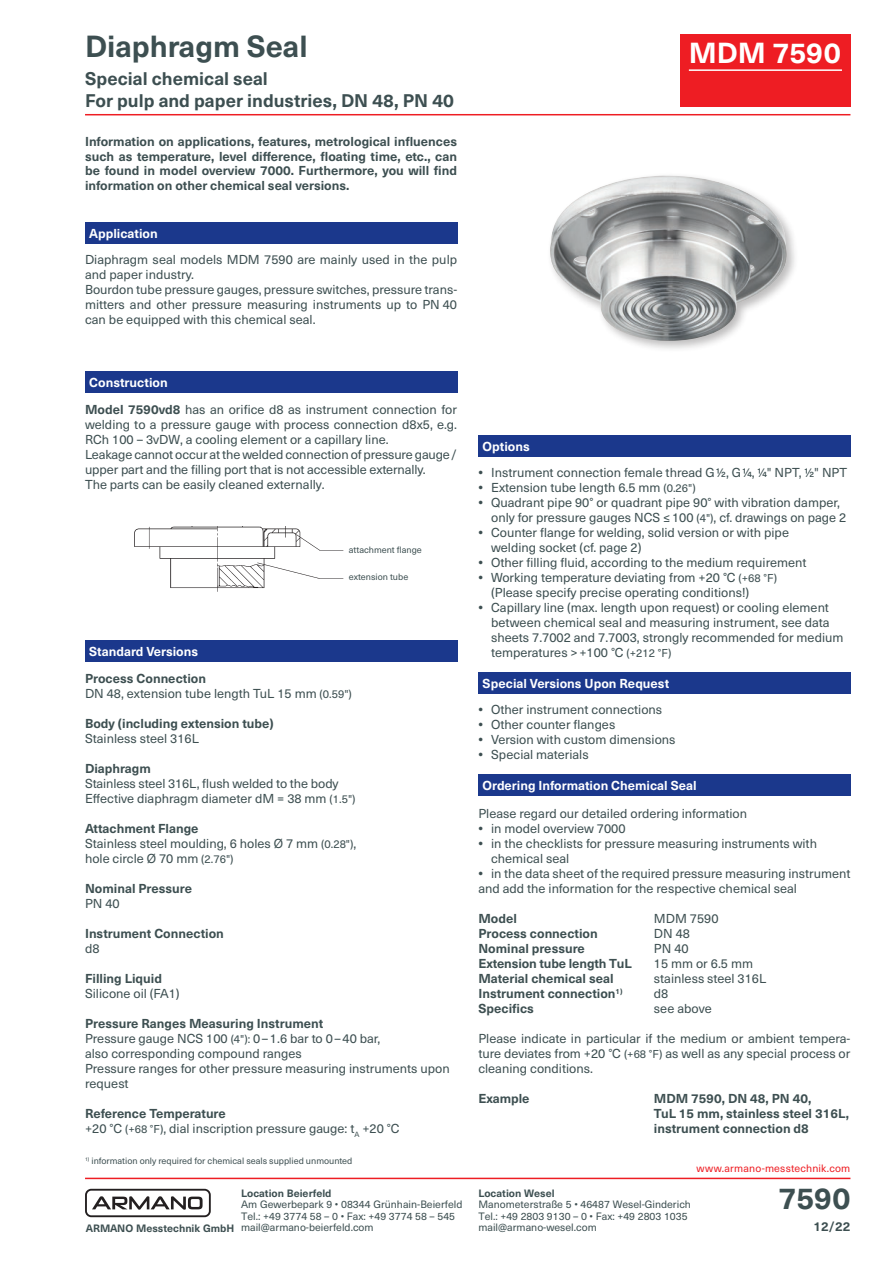
<style>
.page{position:relative;width:893px;height:1263px;background:#fff}
.page>*{position:absolute;margin:0;border:0;box-sizing:border-box;transform-origin:0 0}
.t1{font:700 30px "Neue Haas Unica W1 G";color:#3d4f51}
.t2{font:700 28.5px "Neue Haas Unica W1 G";color:#fff}
.t3{font:700 18px/21.6px "Neue Haas Unica W1 G";color:#3d4f51}
.t4{font:12.75px/15px "Neue Haas Unica W1 G";color:#3d4f51}
.t5{font:700 12.75px/14.7px "Neue Haas Unica W1 G";color:#3d4f51;text-align:justify}
.t6{font:700 12.75px "Neue Haas Unica W1 G";color:#fff}
.t7{font:10.5px/11.6px "Neue Haas Unica W1 G";color:#3d4f51}
.t8{font:700 10.5px "Neue Haas Unica W1 G";color:#3d4f51}
.t9{font:10.5px "Neue Haas Unica W1 G";letter-spacing:.015em;color:#ee1d23}
.t10{font:9px "Neue Haas Unica W1 G";color:#3d4f51}
.s1{font-weight:700}
.s2{font-size:11.25px}
</style>
<div class="page">
<hr style="left:85px;top:114px;width:765px;height:1px;background:#ee1d23">
<hr style="left:85px;top:1178px;width:765px;height:1px;background:#ee1d23">
<div style="left:85px;top:1189px;width:126px;height:28px;border:2px solid #231f20;border-radius:5px"></div>
<svg style="left:92px;top:1196px;width:111px;height:14px"></svg>
<div style="left:547px;top:172px;width:252px;height:181px;background:#231f20;opacity:.3"></div>
<img style="left:550px;top:179px;width:119px;height:162px">
<div style="left:680px;top:34px;width:170px;height:72px;background:#ee1d23"></div>
<hr style="left:689px;top:69px;width:153px;height:2px;background:#fff">
<div style="left:85px;top:372px;width:372px;height:21px;background:#1b388c"></div>
<div style="left:85px;top:641px;width:372px;height:21px;background:#1b388c"></div>
<div style="left:478px;top:774px;width:372px;height:22px;background:#1b388c"></div>
<div style="left:478px;top:672px;width:372px;height:22px;background:#1b388c"></div>
<div style="left:85px;top:222px;width:372px;height:22px;background:#1b388c"></div>
<img style="left:134px;top:526px;width:210px;height:66px">
<div style="left:478px;top:435px;width:372px;height:21px;background:#1b388c"></div>
<h1 class="t1" style="left:85px;top:23px;width:224px">Diaphragm Seal</h1>
<h3 class="t3" style="left:85px;top:67px;width:370px">Special chemical seal<br>For pulp and paper industries, DN 48, PN 40</h3>
<p class="t5" style="left:85px;top:133px;width:374px">Information on applications, features, metrological influences such as temperature, level difference, floating time, etc., can be found in model overview 7000. Furthermore, you will find information on other chemical seal versions.</p>
<p class="t6" style="left:89px;top:224px;width:70px">Application</p>
<p class="t4" style="left:85px;top:252px;width:374px">Diaphragm seal models MDM 7590 are mainly used in the pulp and paper industry.<br>Bourdon tube pressure gauges, pressure switches, pressure trans&shy;mitters and other pressure measuring instruments up to PN 40 can be equipped with this chemical seal.</p>
<h2 class="t2" style="left:689px;top:31px;width:153px">MDM 7590</h2>
<p class="t6" style="left:89px;top:373px;width:80px">Construction</p>
<p class="t4" style="left:85px;top:401px;width:374px"><span class="s1">Model 7590vd8</span> has an orifice d8 as instrument connection for welding to a pressure gauge with process connection d8x5, e.g.<br>RCh 100 – 3vDW, a cooling element or a capillary line.<br>Leakage cannot occur at the welded connection of pressure gauge/ upper part and the filling port that is not accessible externally.<br>The parts can be easily cleaned externally.</p>
<p class="t6" style="left:89px;top:642px;width:110px">Standard Versions</p>
<p class="t10" style="left:349px;top:543px;width:74px">attachment flange</p>
<p class="t10" style="left:349px;top:570px;width:61px">extension tube</p>
<p class="t4" style="left:85px;top:670px;width:268px"><span class="s1">Process Connection<br></span>DN 48, extension tube length TuL 15 mm <span class="s2">(0.59")</span></p>
<p class="t5" style="left:85px;top:715px;width:190px">Body (including extension tube)</p>
<p class="t4" style="left:85px;top:730px;width:115px">Stainless steel 316L</p>
<p class="t5" style="left:85px;top:760px;width:67px">Diaphragm</p>
<p class="t4" style="left:85px;top:775px;width:272px">Stainless steel 316L, flush welded to the body<br>Effective diaphragm diameter dM = 38 mm <span class="s2">(1.5")</span></p>
<p class="t4" style="left:85px;top:820px;width:273px"><span class="s1">Attachment Flange<br></span>Stainless steel moulding, 6 holes Ø 7 mm <span class="s2">(0.28")</span>, hole circle Ø 70 mm <span class="s2">(2.76")</span></p>
<p class="t5" style="left:85px;top:880px;width:108px">Nominal Pressure</p>
<p class="t4" style="left:85px;top:895px;width:36px">PN 40</p>
<p class="t5" style="left:85px;top:925px;width:140px">Instrument Connection</p>
<p class="t4" style="left:85px;top:940px;width:16px">d8</p>
<p class="t5" style="left:85px;top:970px;width:78px">Filling Liquid</p>
<p class="t4" style="left:85px;top:985px;width:96px">Silicone oil (FA1)</p>
<p class="t4" style="left:85px;top:1015px;width:366px"><span class="s1">Pressure Ranges Measuring Instrument<br></span>Pressure gauge NCS 100 <span class="s2">(4"):</span> 0–1.6 bar to 0–40 bar,<br>also corresponding compound ranges<br>Pressure ranges for other pressure measuring instruments upon request</p>
<p class="t4" style="left:85px;top:1105px;width:316px"><span class="s1">Reference Temperature<br></span>+20 °C <span class="s2">(+68 °F)</span>, dial inscription pressure gauge: t<sub>A</sub> +20 °C</p>
<p class="t10" style="left:85px;top:1154px;width:269px"><sup>1)</sup> information only required for chemical seals supplied unmounted</p>
<p class="t8" style="left:241px;top:1185px;width:92px">Location Beierfeld</p>
<p class="t7" style="left:241px;top:1198px;width:223px">Am Gewerbepark 9 • 08344 Grünhain-Beierfeld<br>Tel.: +49 3774 58 – 0 • Fax: +49 3774 58 – 545 mail@armano-beierfeld.com</p>
<p class="t8" style="left:86px;top:1220px;width:150px">ARMANO Messtechnik GmbH</p>
<p class="t6" style="left:483px;top:436px;width:49px">Options</p>
<p class="t4" style="left:478px;top:464px;width:370px"><span class="s1">•</span> Instrument connection female thread G1/2, G1/4, 1/4" NPT, 1/2" NPT</p>
<p class="t4" style="left:478px;top:479px;width:219px"><span class="s1">•</span> Extension tube length 6.5 mm <span class="s2">(0.26")</span></p>
<p class="t4" style="left:491px;top:494px;width:357px;text-indent:-13px"><span class="s1">•</span> Quadrant pipe 90° or quadrant pipe 90° with vibration damper, only for pressure gauges NCS ≤100 <span class="s2">(4")</span>, cf. drawings on page 2</p>
<p class="t4" style="left:491px;top:524px;width:299px;text-indent:-13px"><span class="s1">•</span> Counter flange for welding, solid version or with pipe welding socket (cf. page 2)</p>
<p class="t4" style="left:478px;top:554px;width:330px"><span class="s1">•</span> Other filling fluid, according to the medium requirement</p>
<p class="t4" style="left:491px;top:569px;width:287px;text-indent:-13px"><span class="s1">•</span> Working temperature deviating from +20 °C <span class="s2">(+68 °F) </span>(Please specify precise operating conditions!)</p>
<p class="t4" style="left:491px;top:599px;width:354px;text-indent:-13px"><span class="s1">•</span> Capillary line (max. length upon request) or cooling element between chemical seal and measuring instrument, see data sheets 7.7002 and 7.7003, strongly recommended for medium temperatures &gt;+100 °C <span class="s2">(+212 °F)</span></p>
<p class="t6" style="left:483px;top:674px;width:188px">Special Versions Upon Request</p>
<p class="t4" style="left:478px;top:702px;width:185px"><span class="s1">•</span> Other instrument connections</p>
<p class="t4" style="left:478px;top:717px;width:138px"><span class="s1">•</span> Other counter flanges</p>
<p class="t4" style="left:478px;top:732px;width:199px"><span class="s1">•</span> Version with custom dimensions</p>
<p class="t4" style="left:478px;top:746px;width:112px"><span class="s1">•</span> Special materials</p>
<p class="t6" style="left:483px;top:776px;width:215px">Ordering Information Chemical Seal</p>
<p class="t4" style="left:478px;top:805px;width:270px">Please regard our detailed ordering information</p>
<p class="t4" style="left:478px;top:820px;width:149px"><span class="s1">•</span> in model overview 7000</p>
<p class="t4" style="left:491px;top:835px;width:327px;text-indent:-13px"><span class="s1">•</span> in the checklists for pressure measuring instruments with chemical seal</p>
<p class="t4" style="left:478px;top:865px;width:374px"><span class="s1">•</span> in the data sheet of the required pressure measuring instrument and add the information for the respective chemical seal</p>
<p class="t5" style="left:478px;top:910px;width:40px">Model</p>
<p class="t4" style="left:654px;top:910px;width:66px">MDM 7590</p>
<p class="t5" style="left:478px;top:925px;width:121px">Process connection</p>
<p class="t4" style="left:654px;top:925px;width:38px">DN 48</p>
<p class="t5" style="left:478px;top:940px;width:108px">Nominal pressure</p>
<p class="t4" style="left:654px;top:940px;width:36px">PN 40</p>
<p class="t5" style="left:478px;top:955px;width:155px">Extension tube length TuL</p>
<p class="t4" style="left:654px;top:955px;width:101px">15 mm or 6.5 mm</p>
<p class="t5" style="left:478px;top:970px;width:137px">Material chemical seal</p>
<p class="t4" style="left:654px;top:970px;width:114px">stainless steel 316L</p>
<p class="t5" style="left:478px;top:985px;width:146px">Instrument connection<sup>1)</sup></p>
<p class="t4" style="left:654px;top:985px;width:16px">d8</p>
<p class="t5" style="left:478px;top:1000px;width:57px">Specifics</p>
<p class="t4" style="left:654px;top:1000px;width:59px">see above</p>
<p class="t4" style="left:478px;top:1030px;width:374px;text-align:justify">Please indicate in particular if the medium or ambient tempera&shy;ture deviates from +20 °C <span class="s2">(+68 °F)</span> as well as any special process or cleaning conditions.</p>
<p class="t5" style="left:478px;top:1090px;width:53px">Example</p>
<p class="t5" style="left:654px;top:1090px;width:197px;text-align:left">MDM 7590, DN 48, PN 40,<br>TuL 15 mm, stainless steel 316L, instrument connection d8</p>
<p class="t9" style="left:696px;top:1160px;width:155px">www.armano-messtechnik.com</p>
<p class="t8" style="left:478px;top:1185px;width:78px">Location Wesel</p>
<p class="t7" style="left:478px;top:1198px;width:214px">Manometerstraße 5 • 46487 Wesel-Ginderich<br>Tel.: +49 2803 9130 – 0 • Fax: +49 2803 1035 mail@armano-wesel.com</p>
<h1 class="t1" style="left:778px;top:1175px;width:73px">7590</h1>
<p class="t5" style="left:813px;top:1218px;width:38px">12/22</p>
</div>
